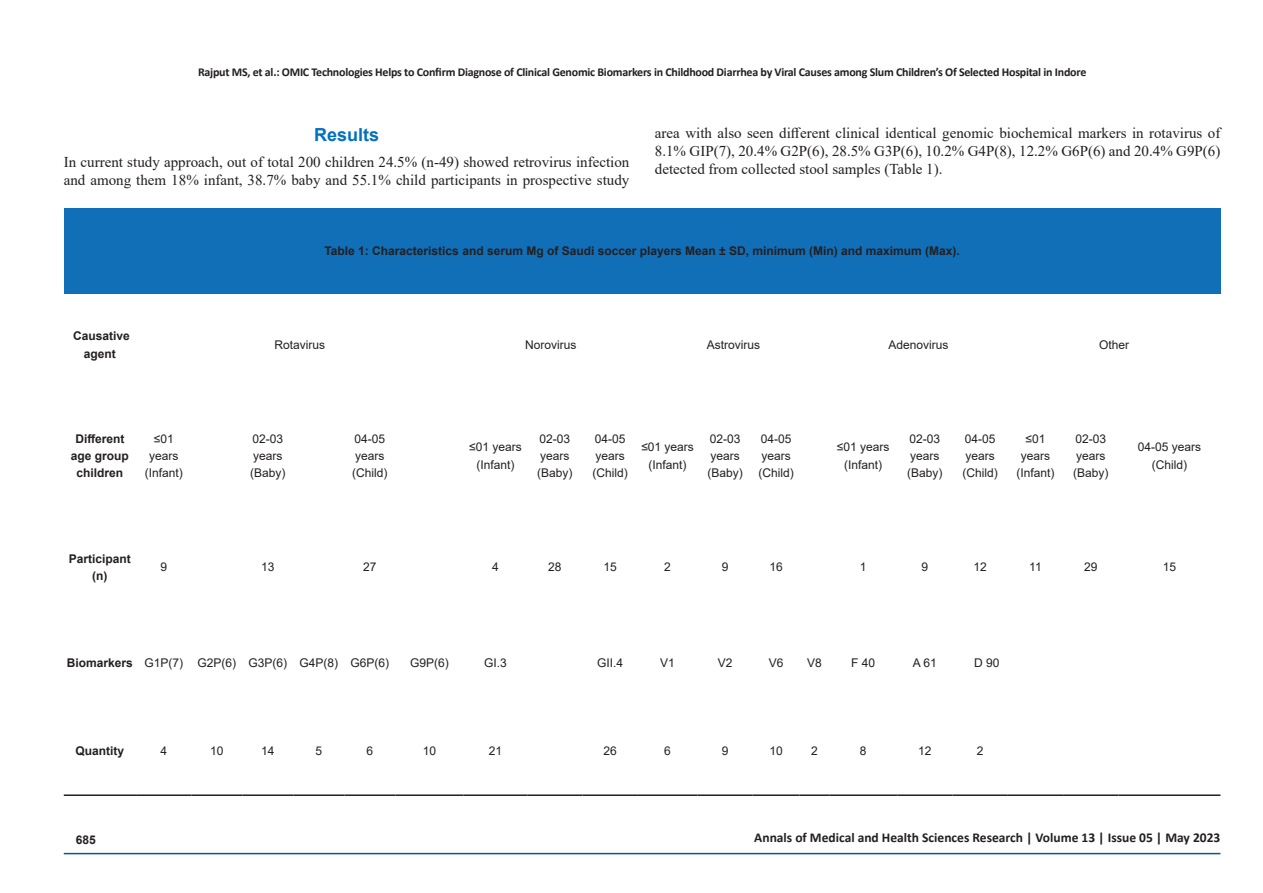
<style>
.page{position:relative;width:1263px;height:893px;background:#fff}
.page>*{position:absolute;margin:0;border:0;box-sizing:border-box;transform-origin:0 0}
.Heading_1{font:700 18px "Arial";color:#0070c0}
.bd{font:15px/18px "Times New Roman";color:#231f20}
.t1{font:700 13.5px "Calibri";color:#231f20}
.No_Spacing{font:12px/17.2px "Arial";color:#231f20}
.No_Spacing-2{font:700 12px/17.2px "Arial";color:#231f20;text-align:center}
.t2{font:700 12px "Calibri";letter-spacing:-.02em;color:#231f20}
</style>
<div class="page">
<div style="left:64px;top:208px;width:1156px;height:85px;background:#116fb8"></div>
<hr style="left:64px;top:794px;width:72px;height:2px;background:#231f20">
<hr style="left:136px;top:794px;width:55px;height:2px;background:#231f20">
<hr style="left:191px;top:794px;width:51px;height:2px;background:#231f20">
<hr style="left:242px;top:794px;width:51px;height:2px;background:#231f20">
<hr style="left:293px;top:794px;width:51px;height:2px;background:#231f20">
<hr style="left:344px;top:794px;width:51px;height:2px;background:#231f20">
<hr style="left:395px;top:794px;width:68px;height:2px;background:#231f20">
<hr style="left:463px;top:794px;width:64px;height:2px;background:#231f20">
<hr style="left:527px;top:794px;width:56px;height:2px;background:#231f20">
<hr style="left:583px;top:794px;width:55px;height:2px;background:#231f20">
<hr style="left:638px;top:794px;width:59px;height:2px;background:#231f20">
<hr style="left:697px;top:794px;width:56px;height:2px;background:#231f20">
<hr style="left:753px;top:794px;width:46px;height:2px;background:#231f20">
<hr style="left:799px;top:794px;width:30px;height:2px;background:#231f20">
<hr style="left:829px;top:794px;width:68px;height:2px;background:#231f20">
<hr style="left:897px;top:794px;width:55px;height:2px;background:#231f20">
<hr style="left:952px;top:794px;width:56px;height:2px;background:#231f20">
<hr style="left:1008px;top:794px;width:55px;height:2px;background:#231f20">
<hr style="left:1063px;top:794px;width:55px;height:2px;background:#231f20">
<hr style="left:1118px;top:794px;width:102px;height:2px;background:#231f20">
<hr style="left:64px;top:853px;width:1156px;height:1px;background:#005996">
<p class="t2" style="left:198px;top:64px;width:890px">Rajput MS, et al.: OMIC Technologies Helps to Confirm Diagnose of Clinical Genomic Biomarkers in Childhood Diarrhea by Viral Causes among Slum Children’s Of Selected Hospital in Indore</p>
<p class="Heading_1" style="left:314px;top:122px;width:67px">Results</p>
<p class="bd" style="left:64px;top:153px;width:567px">In current study approach, out of total 200 children 24.5% (n-49) showed retrovirus infection and among them 18% infant, 38.7% baby and 55.1% child participants in prospective study</p>
<p class="bd" style="left:655px;top:124px;width:567px;text-align:justify">area with also seen different clinical identical genomic biochemical markers in rotavirus of 8.1% GIP(7), 20.4% G2P(6), 28.5% G3P(6), 10.2% G4P(8), 12.2% G6P(6) and 20.4% G9P(6) detected from collected stool samples (Table 1).</p>
<p class="No_Spacing-2" style="left:324px;top:242px;width:637px">Table 1: Characteristics and serum Mg of Saudi soccer players Mean ± SD, minimum (Min) and maximum (Max).</p>
<p class="No_Spacing-2" style="left:73px;top:328px;width:58px">Causative agent</p>
<p class="No_Spacing" style="left:274px;top:336px;width:52px">Rotavirus</p>
<p class="No_Spacing" style="left:525px;top:336px;width:53px">Norovirus</p>
<p class="No_Spacing" style="left:707px;top:336px;width:55px">Astrovirus</p>
<p class="No_Spacing" style="left:888px;top:336px;width:62px">Adenovirus</p>
<p class="No_Spacing" style="left:1099px;top:336px;width:32px">Other</p>
<p class="No_Spacing-2" style="left:71px;top:430px;width:60px">Different age group children</p>
<p class="No_Spacing" style="left:145px;top:430px;width:40px;text-align:center">≤01 years (Infant)</p>
<p class="No_Spacing" style="left:250px;top:430px;width:37px">02-03 years (Baby)</p>
<p class="No_Spacing" style="left:352px;top:430px;width:37px">04-05 years (Child)</p>
<p class="No_Spacing" style="left:469px;top:438px;width:54px;text-align:center">≤01 years (Infant)</p>
<p class="No_Spacing" style="left:537px;top:430px;width:37px">02-03 years (Baby)</p>
<p class="No_Spacing" style="left:592px;top:430px;width:37px">04-05 years (Child)</p>
<p class="No_Spacing" style="left:641px;top:438px;width:54px;text-align:center">≤01 years (Infant)</p>
<p class="No_Spacing" style="left:707px;top:430px;width:37px">02-03 years (Baby)</p>
<p class="No_Spacing" style="left:758px;top:430px;width:37px">04-05 years (Child)</p>
<p class="No_Spacing" style="left:837px;top:438px;width:54px;text-align:center">≤01 years (Infant)</p>
<p class="No_Spacing" style="left:907px;top:430px;width:37px">02-03 years (Baby)</p>
<p class="No_Spacing" style="left:962px;top:430px;width:37px">04-05 years (Child)</p>
<p class="No_Spacing" style="left:1016px;top:430px;width:40px;text-align:center">≤01 years (Infant)</p>
<p class="No_Spacing" style="left:1073px;top:430px;width:37px">02-03 years (Baby)</p>
<p class="No_Spacing" style="left:1138px;top:438px;width:65px;text-align:center">04-05 years (Child)</p>
<p class="No_Spacing-2" style="left:69px;top:550px;width:64px">Participant (n)</p>
<p class="No_Spacing" style="left:160px;top:558px;width:8px">9</p>
<p class="No_Spacing" style="left:261px;top:558px;width:15px">13</p>
<p class="No_Spacing" style="left:363px;top:558px;width:15px">27</p>
<p class="No_Spacing" style="left:492px;top:558px;width:8px">4</p>
<p class="No_Spacing" style="left:548px;top:558px;width:15px">28</p>
<p class="No_Spacing" style="left:603px;top:558px;width:15px">15</p>
<p class="No_Spacing" style="left:664px;top:558px;width:8px">2</p>
<p class="No_Spacing" style="left:722px;top:558px;width:8px">9</p>
<p class="No_Spacing" style="left:769px;top:558px;width:15px">16</p>
<p class="No_Spacing" style="left:860px;top:558px;width:8px">1</p>
<p class="No_Spacing" style="left:921px;top:558px;width:8px">9</p>
<p class="No_Spacing" style="left:973px;top:558px;width:15px">12</p>
<p class="No_Spacing" style="left:1029px;top:558px;width:14px">11</p>
<p class="No_Spacing" style="left:1084px;top:558px;width:15px">29</p>
<p class="No_Spacing" style="left:1163px;top:558px;width:15px">15</p>
<p class="No_Spacing-2" style="left:67px;top:654px;width:68px">Biomarkers</p>
<p class="No_Spacing" style="left:144px;top:654px;width:40px">G1P(7)</p>
<p class="No_Spacing" style="left:198px;top:654px;width:40px">G2P(6)</p>
<p class="No_Spacing" style="left:249px;top:654px;width:40px">G3P(6)</p>
<p class="No_Spacing" style="left:300px;top:654px;width:40px">G4P(8)</p>
<p class="No_Spacing" style="left:351px;top:654px;width:40px">G6P(6)</p>
<p class="No_Spacing" style="left:410px;top:654px;width:40px">G9P(6)</p>
<p class="No_Spacing" style="left:484px;top:654px;width:24px">GI.3</p>
<p class="No_Spacing" style="left:597px;top:654px;width:28px">GII.4</p>
<p class="No_Spacing" style="left:660px;top:654px;width:16px">V1</p>
<p class="No_Spacing" style="left:718px;top:654px;width:16px">V2</p>
<p class="No_Spacing" style="left:769px;top:654px;width:16px">V6</p>
<p class="No_Spacing" style="left:807px;top:654px;width:16px">V8</p>
<p class="No_Spacing" style="left:851px;top:654px;width:26px">F 40</p>
<p class="No_Spacing" style="left:913px;top:654px;width:26px">A 61</p>
<p class="No_Spacing" style="left:974px;top:654px;width:27px">D 90</p>
<p class="No_Spacing-2" style="left:76px;top:743px;width:50px">Quantity</p>
<p class="No_Spacing" style="left:160px;top:742px;width:8px">4</p>
<p class="No_Spacing" style="left:210px;top:742px;width:15px">10</p>
<p class="No_Spacing" style="left:261px;top:742px;width:15px">14</p>
<p class="No_Spacing" style="left:316px;top:742px;width:8px">5</p>
<p class="No_Spacing" style="left:367px;top:742px;width:8px">6</p>
<p class="No_Spacing" style="left:423px;top:742px;width:15px">10</p>
<p class="No_Spacing" style="left:489px;top:742px;width:15px">21</p>
<p class="No_Spacing" style="left:603px;top:742px;width:15px">26</p>
<p class="No_Spacing" style="left:664px;top:742px;width:8px">6</p>
<p class="No_Spacing" style="left:722px;top:742px;width:8px">9</p>
<p class="No_Spacing" style="left:769px;top:742px;width:15px">10</p>
<p class="No_Spacing" style="left:811px;top:742px;width:8px">2</p>
<p class="No_Spacing" style="left:860px;top:742px;width:8px">8</p>
<p class="No_Spacing" style="left:918px;top:742px;width:15px">12</p>
<p class="No_Spacing" style="left:977px;top:742px;width:8px">2</p>
<p class="No_Spacing-2" style="left:76px;top:831px;width:22px">685</p>
<p class="t1" style="left:754px;top:828px;width:468px">Annals of Medical and Health Sciences Research | Volume 13 | Issue 05 | May 2023</p>
</div>
